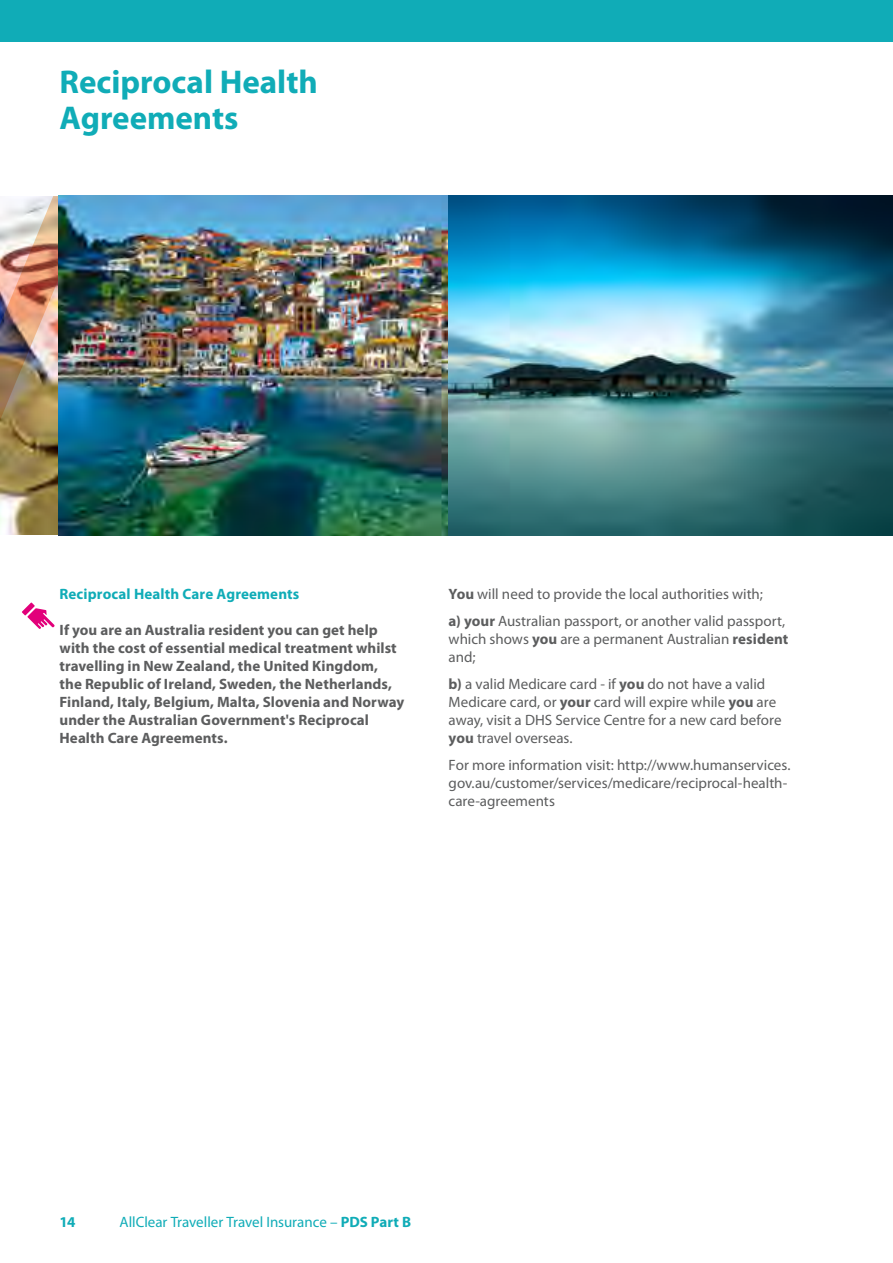
<style>
.page{position:relative;width:893px;height:1263px;background:#fff}
.page>*{position:absolute;margin:0;border:0;box-sizing:border-box;transform-origin:0 0}
.t1{font:700 33px/36px "Myriad Pro";color:#10acb7}
.t2{font:15px/18px "Myriad Pro";color:#5c5d5e}
.t3{font:700 15px/18px "Myriad Pro";letter-spacing:.005em;color:#5c5d5e}
.t4{font:15px "Myriad Pro";color:#10acb7}
.t5{font:700 15px "Myriad Pro";letter-spacing:.01em;color:#10acb7}
.s1{font-weight:700}
</style>
<div class="page">
<img style="left:145px;top:196px;width:748px;height:340px">
<img style="left:300px;top:196px;width:266px;height:340px">
<img style="left:0;top:196px;width:145px;height:340px">
<img style="left:329px;top:275px;width:113px;height:261px">
<svg style="left:22px;top:602px;width:33px;height:27px"></svg>
<div style="left:0;top:0;width:893px;height:42px;background:#10acb7"></div>
<h1 class="t1" style="left:60px;top:63px;width:260px">Reciprocal Health<br>Agreements</h1>
<p class="t5" style="left:60px;top:584px;width:241px">Reciprocal Health Care Agreements</p>
<p class="t3" style="left:60px;top:620px;width:346px">If you are an Australia resident you can get help with the cost of essential medical treatment whilst travelling in New Zealand, the United Kingdom, the Republic of Ireland, Sweden, the Netherlands, Finland, Italy, Belgium, Malta, Slovenia and Norway under the Australian Government's Reciprocal Health Care Agreements.</p>
<p class="t2" style="left:449px;top:580px;width:338px;line-height:27px"><span class="s1">You</span> will need to provide the local authorities with;<br><span class="s1">a) your</span> Australian passport, or another valid passport,</p>
<p class="t2" style="left:449px;top:630px;width:341px">which shows <span class="s1">you</span> are a permanent Australian <span class="s1">resident </span>and;</p>
<p class="t2" style="left:449px;top:675px;width:334px"><span class="s1">b)</span> a valid Medicare card - if <span class="s1">you</span> do not have a valid Medicare card, or <span class="s1">your</span> card will expire while <span class="s1">you</span> are away, visit a DHS Service Centre for a new card before <span class="s1">you</span> travel overseas.</p>
<p class="t2" style="left:449px;top:756px;width:343px">For more information visit: http://www.humanservices. gov.au/customer/services/medicare/reciprocal-health&shy;care-agreements</p>
<p class="t5" style="left:60px;top:1212px;width:17px">14</p>
<p class="t4" style="left:120px;top:1213px;width:293px">AllClear Traveller Travel Insurance – <span class="s1">PDS Part B</span></p>
</div>
